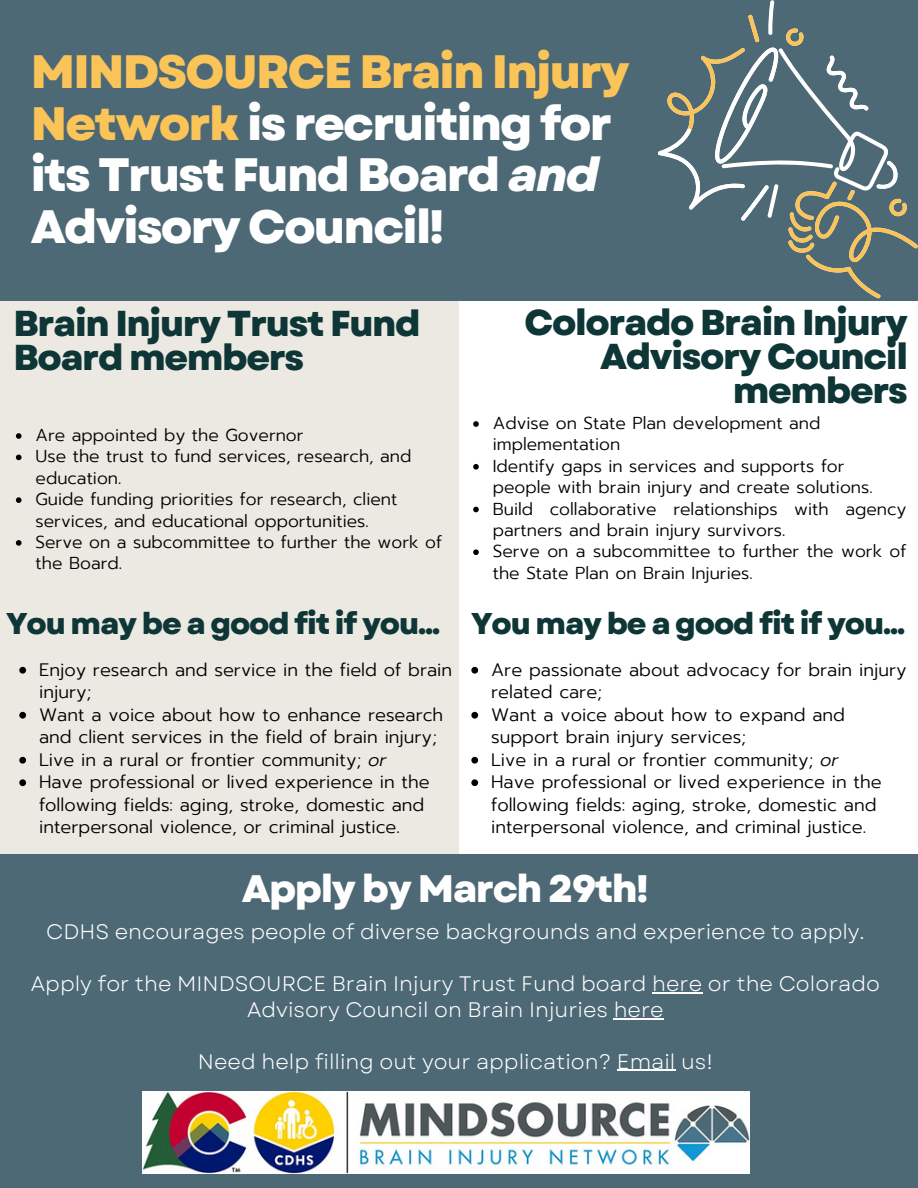
<style>
.page{position:relative;width:918px;height:1188px;background:#ece8e2}
.page>*{position:absolute;margin:0;border:0;box-sizing:border-box;transform-origin:0 0}
.t1{font:800 46.8px/51.8px "Garet";letter-spacing:-.04em;color:#fff}
.t2{font:800 38.4px "Garet";letter-spacing:-.04em;color:#fff}
.t3{font:800 36px/33.8px "Garet";letter-spacing:-.04em;color:#0e3636;text-align:right}
.t4{font:800 30px "Garet";letter-spacing:-.04em;color:#0e3636}
.t5{font:21px/25.8px "Garet";color:#fff;text-align:center}
.t6{font:300 18px/22.5px "Prompt";color:#000}
.t7{font:300 17.25px/21.3px "Prompt";color:#000}
.s1{color:#fbc458}
.s2{font-style:italic}
</style>
<div class="page">
<svg style="left:16px;top:433px;width:6px;height:6px"></svg>
<svg style="left:16px;top:455px;width:6px;height:5px"></svg>
<svg style="left:16px;top:497px;width:6px;height:6px"></svg>
<svg style="left:16px;top:540px;width:6px;height:6px"></svg>
<div style="left:0;top:0;width:918px;height:301px;background:#4e6976"></div>
<div style="left:0;top:854px;width:917px;height:334px;background:#4e6976"></div>
<div style="left:459px;top:301px;width:459px;height:513px;background:#fff"></div>
<svg style="left:748px;top:14px;width:160px;height:285px"></svg>
<svg style="left:658px;top:47px;width:240px;height:174px"></svg>
<div style="left:459px;top:432px;width:458px;height:422px;background:#fff"></div>
<svg style="left:473px;top:421px;width:6px;height:6px"></svg>
<svg style="left:473px;top:464px;width:6px;height:6px"></svg>
<svg style="left:473px;top:507px;width:6px;height:5px"></svg>
<svg style="left:473px;top:549px;width:6px;height:6px"></svg>
<svg style="left:19px;top:667px;width:7px;height:7px"></svg>
<svg style="left:19px;top:712px;width:7px;height:7px"></svg>
<svg style="left:19px;top:757px;width:7px;height:7px"></svg>
<svg style="left:19px;top:779px;width:7px;height:7px"></svg>
<svg style="left:471px;top:667px;width:7px;height:7px"></svg>
<svg style="left:471px;top:712px;width:7px;height:7px"></svg>
<svg style="left:471px;top:757px;width:7px;height:7px"></svg>
<svg style="left:471px;top:779px;width:7px;height:7px"></svg>
<img style="left:143px;top:1091px;width:606px;height:83px">
<hr style="left:652px;top:992px;width:50px;height:1px;background:#fff">
<hr style="left:614px;top:1018px;width:50px;height:1px;background:#fff">
<hr style="left:617px;top:1070px;width:58px;height:1px;background:#fff">
<p class="t1" style="left:31px;top:46px;width:600px"><span class="s1">MINDSOURCE Brain Injury<br>Network</span> is recruiting for its Trust Fund Board <span class="s2">and<br></span>Advisory Council!</p>
<p class="t3" style="left:14px;top:307px;width:409px;text-align:left">Brain Injury Trust Fund<br>Board members</p>
<h1 class="t7" style="left:36px;top:425px;width:270px">Are appointed by the Governor</h1>
<p class="t7" style="left:36px;top:446px;width:377px">Use the trust to fund services, research, and education.</p>
<h2 class="t7" style="left:36px;top:489px;width:363px">Guide funding priorities for research, client services, and educational opportunities.</h2>
<p class="t7" style="left:36px;top:532px;width:408px">Serve on a subcommittee to further the work of the Board.</p>
<h4 class="t4" style="left:6px;top:602px;width:436px">You may be a good fit if you...</h4>
<p class="t6" style="left:39px;top:659px;width:415px">Enjoy research and service in the field of brain injury;</p>
<p class="t6" style="left:39px;top:704px;width:406px">Want a voice about how to enhance research and client services in the field of brain injury;</p>
<h2 class="t6" style="left:39px;top:749px;width:349px">Live in a rural or frontier community; <span class="s2">or</span></h2>
<p class="t6" style="left:39px;top:771px;width:392px">Have professional or lived experience in the following fields: aging, stroke, domestic and interpersonal violence, or criminal justice.</p>
<p class="t3" style="left:525px;top:306px;width:385px">Colorado Brain Injury<br>Advisory Council members</p>
<p class="t7" style="left:493px;top:413px;width:329px">Advise on State Plan development and implementation</p>
<p class="t7" style="left:493px;top:455px;width:381px">Identify gaps in services and supports for people with brain injury and create solutions.</p>
<h3 class="t7" style="left:493px;top:498px;width:415px">Build collaborative relationships with agency partners and brain injury survivors.</h3>
<p class="t7" style="left:493px;top:541px;width:415px">Serve on a subcommittee to further the work of the State Plan on Brain Injuries.</p>
<p class="t4" style="left:471px;top:602px;width:436px">You may be a good fit if you...</p>
<p class="t6" style="left:491px;top:659px;width:417px">Are passionate about advocacy for brain injury related care;</p>
<p class="t6" style="left:491px;top:704px;width:355px">Want a voice about how to expand and support brain injury services;</p>
<p class="t6" style="left:491px;top:749px;width:349px">Live in a rural or frontier community; <span class="s2">or</span></p>
<h3 class="t6" style="left:491px;top:771px;width:392px">Have professional or lived experience in the following fields: aging, stroke, domestic and interpersonal violence, and criminal justice.</h3>
<h4 class="t2" style="left:242px;top:861px;width:408px">Apply by March 29th!</h4>
<h2 class="t5" style="left:46px;top:919px;width:820px">CDHS encourages people of diverse backgrounds and experience to apply.</h2>
<h4 class="t5" style="left:31px;top:971px;width:850px">Apply for the MINDSOURCE Brain Injury Trust Fund board here or the Colorado<br>Advisory Council on Brain Injuries here</h4>
<h4 class="t5" style="left:198px;top:1048px;width:517px">Need help filling out your application? Email us!</h4>
</div>
